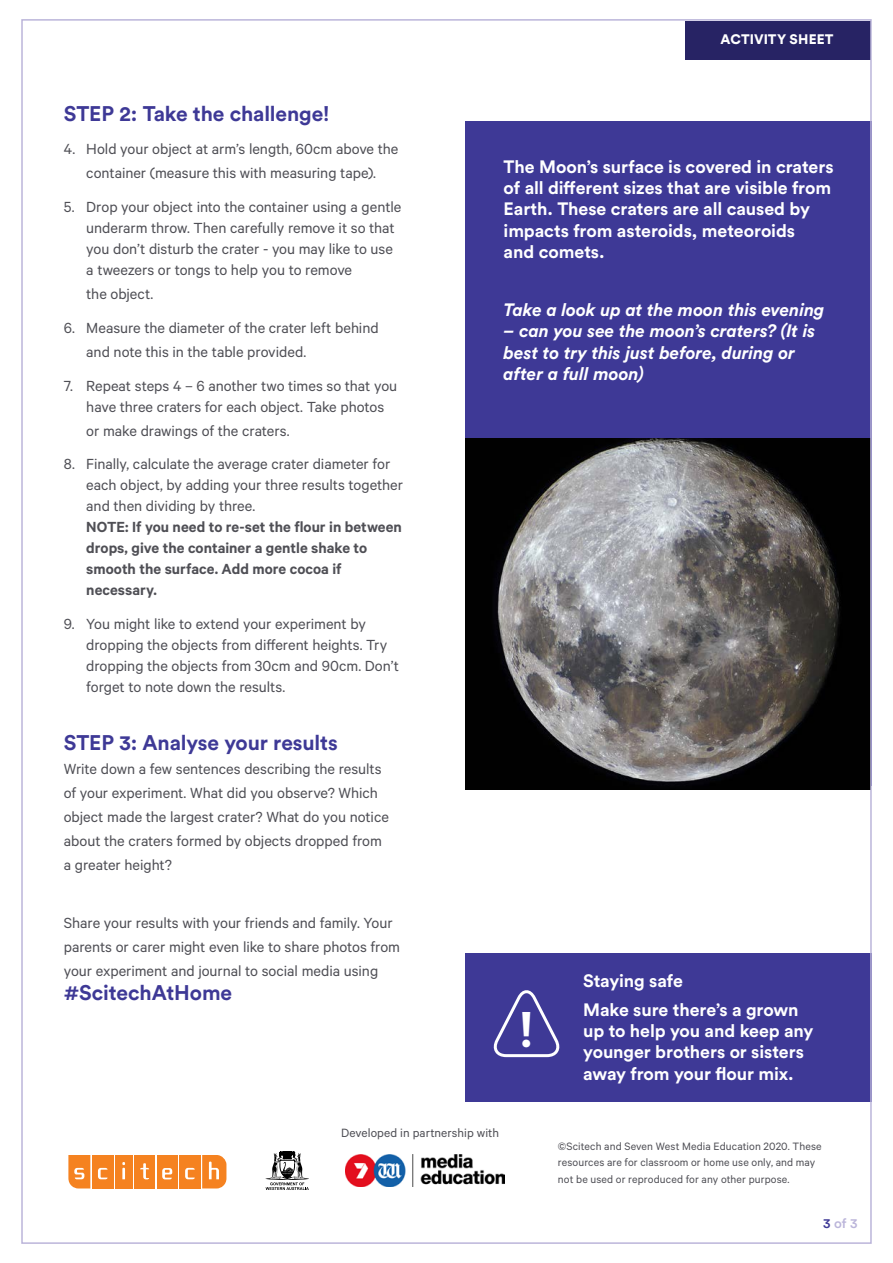
<style>
.page{position:relative;width:893px;height:1263px;background:#fff}
.page>*{position:absolute;margin:0;border:0;box-sizing:border-box;transform-origin:0 0}
.t1{font:700 49.35px "Circular Std";color:#fff}
.t2{font:700 21px "Circular Std";letter-spacing:-.005em;color:#3e3996}
.t3{font:700 17.85px/21.3px "Circular Std";letter-spacing:-.005em;color:#fff}
.t4{font:italic 700 17.85px/21.3px "Circular Std";letter-spacing:-.01em;color:#fff}
.t5{font:16.5px/21px "Calibre";letter-spacing:-.005em;color:#4f4f55}
.t6{font:600 16.5px/21px "Calibre";color:#4f4f55}
.t7{font:900 13.65px "Circular Std";letter-spacing:.005em;color:#fff}
.t8{font:13.5px "Calibre";letter-spacing:.005em;color:#4f4f55}
.t9{font:500 13.5px "Circular Std";color:#bbb5da}
.t10{font:12px/16.5px "Calibre";letter-spacing:.01em;color:#4f4f55}
.s1{color:#3e3996}
</style>
<div class="page">
<div style="left:465px;top:121px;width:407px;height:664px;background:#3e3996"></div>
<div style="left:685px;top:21px;width:185px;height:38px;background:#272364"></div>
<div style="left:92px;top:1155px;width:21px;height:33px;background:#f58220"></div>
<div style="left:115px;top:1155px;width:18px;height:33px;background:#f58220"></div>
<div style="left:135px;top:1155px;width:20px;height:33px;background:#f58220"></div>
<div style="left:157px;top:1155px;width:21px;height:33px;background:#f58220"></div>
<div style="left:179px;top:1155px;width:22px;height:33px;background:#f58220"></div>
<svg style="left:68px;top:1155px;width:22px;height:33px"></svg>
<svg style="left:98px;top:1168px;width:10px;height:11px"></svg>
<svg style="left:122px;top:1162px;width:3px;height:17px"></svg>
<svg style="left:140px;top:1163px;width:9px;height:16px"></svg>
<svg style="left:202px;top:1155px;width:24px;height:33px"></svg>
<svg style="left:185px;top:1168px;width:10px;height:11px"></svg>
<svg style="left:162px;top:1168px;width:10px;height:11px"></svg>
<svg style="left:266px;top:1151px;width:43px;height:39px"></svg>
<img style="left:345px;top:1154px;width:160px;height:32px">
<div style="left:465px;top:952px;width:407px;height:149px;background:#3e3996"></div>
<svg style="left:493px;top:990px;width:67px;height:68px"></svg>
<img style="left:465px;top:438px;width:404px;height:351px">
<p class="t2" style="left:64px;top:100px;width:268px">STEP 2: Take the challenge!</p>
<p class="t5" style="left:64px;top:137px;width:336px;line-height:24px;text-align:center">4. Hold your object at arm’s length, 60cm above the container (measure this with measuring tape).</p>
<p class="t5" style="left:86px;top:196px;width:316px;text-indent:-23px">5. Drop your object into the container using a gentle underarm throw. Then carefully remove it so that you don’t disturb the crater - you may like to use a tweezers or tongs to help you to remove</p>
<p class="t5" style="left:86px;top:283px;width:68px">the object.</p>
<p class="t5" style="left:86px;top:315px;width:294px;line-height:24px;text-indent:-23px">6. Measure the diameter of the crater left behind and note this in the table provided.</p>
<p class="t5" style="left:64px;top:374px;width:335px;text-align:center">7. Repeat steps 4 – 6 another two times so that you have three craters for each object. Take photos</p>
<p class="t5" style="left:86px;top:419px;width:205px">or make drawings of the craters.</p>
<p class="t5" style="left:86px;top:453px;width:318px;text-indent:-23px">8. Finally, calculate the average crater diameter for each object, by adding your three results together and then dividing by three.</p>
<p class="t6" style="left:86px;top:516px;width:317px">NOTE: If you need to re-set the flour in between drops, give the container a gentle shake to smooth the surface. Add more cocoa if necessary.</p>
<p class="t5" style="left:86px;top:613px;width:314px;text-indent:-22px">9. You might like to extend your experiment by dropping the objects from different heights. Try dropping the objects from 30cm and 90cm. Don’t forget to note down the results.</p>
<p class="t2" style="left:64px;top:729px;width:275px">STEP 3: Analyse your results</p>
<p class="t5" style="left:64px;top:756px;width:327px;line-height:24px">Write down a few sentences describing the results of your experiment. What did you observe? Which object made the largest crater? What do you notice about the craters formed by objects dropped from a greater height?</p>
<p class="t7" style="left:721px;top:30px;width:115px">ACTIVITY SHEET</p>
<p class="t3" style="left:504px;top:155px;width:331px">The Moon’s surface is covered in craters of all different sizes that are visible from Earth. These craters are all caused by impacts from asteroids, meteoroids<br>and comets.</p>
<p class="t4" style="left:504px;top:299px;width:322px">Take a look up at the moon this evening</p>
<p class="t4" style="left:504px;top:320px;width:313px">– can you see the moon’s craters? (It is best to try this just before, during or after a full moon)</p>
<p class="t5" style="left:64px;top:910px;width:338px;line-height:24px">Share your results with your friends and family. Your parents or carer might even like to share photos from your experiment and journal to social media using</p>
<p class="t2" style="left:64px;top:979px;width:170px">#ScitechAtHome</p>
<p class="t3" style="left:583px;top:966px;width:217px;line-height:29px">Staying safe<br>Make sure there’s a grown</p>
<p class="t3" style="left:583px;top:1020px;width:232px">up to help you and keep any younger brothers or sisters away from your flour mix.</p>
<h1 class="t1" style="left:518px;top:997px;width:18px">!</h1>
<p class="t8" style="left:341px;top:1125px;width:160px">Developed in partnership with</p>
<p class="t10" style="left:558px;top:1137px;width:265px">©Scitech and Seven West Media Education 2020. These resources are for classroom or home use only, and may not be used or reproduced for any other purpose.</p>
<p class="t9" style="left:823px;top:1215px;width:36px"><span class="s1">3</span> of 3</p>
</div>
